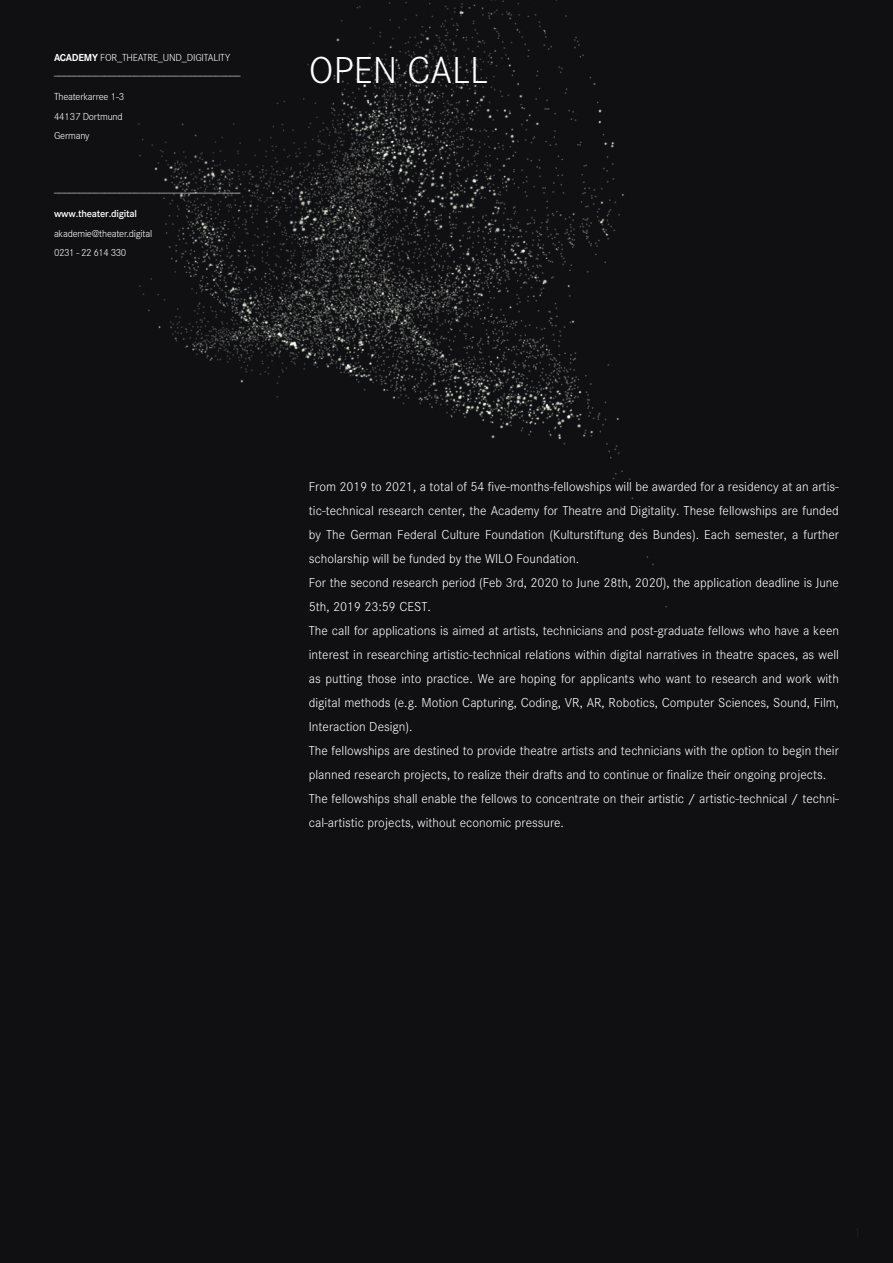
<style>
.page{position:relative;width:893px;height:1263px;background:#101013}
.page>*{position:absolute;margin:0;border:0;box-sizing:border-box;transform-origin:0 0}
.t1{font:300 39px "Corporate S";color:#fff}
.t2{font:300 13.5px/24px "Corporate S";color:#fff}
.t3{font:300 10.5px/19.5px "Corporate S Pro";letter-spacing:-.02em;color:#fff}
.t4{font:600 10.5px "Corporate S";letter-spacing:-.02em;color:#fff}
.s1{font-weight:700}
</style>
<div class="page">
<img style="left:138px;top:0;width:561px;height:660px">
<p class="t3" style="left:54px;top:50px;width:188px;line-height:13.5px"><span class="s1">ACADEMY</span> FOR_THEATRE_UND_DIGITALITY _____________________________________</p>
<p class="t3" style="left:54px;top:86px;width:72px">Theaterkarree 1-3<br>44137 Dortmund<br>Germany</p>
<p class="t3" style="left:54px;top:178px;width:188px">_____________________________________</p>
<p class="t4" style="left:54px;top:208px;width:85px">www.theater.digital</p>
<p class="t3" style="left:54px;top:223px;width:100px">akademie@theater.digital<br>0231 - 22 614 330</p>
<h1 class="t1" style="left:309px;top:48px;width:181px">OPEN CALL</h1>
<p class="t2" style="left:309px;top:475px;width:532px">From 2019 to 2021, a total of 54 five-months-fellowships will be awarded for a residency at an artis&shy;tic-technical research center, the Academy for Theatre and Digitality. These fellowships are funded by The German Federal Culture Foundation (Kulturstiftung des Bundes). Each semester, a further scholarship will be funded by the WILO Foundation.<br>For the second research period (Feb 3rd, 2020 to June 28th, 2020), the application deadline is June 5th, 2019 23:59 CEST.<br>The call for applications is aimed at artists, technicians and post-graduate fellows who have a keen interest in researching artistic-technical relations within digital narratives in theatre spaces, as well as putting those into practice. We are hoping for applicants who want to research and work with digital methods (e.g. Motion Capturing, Coding, VR, AR, Robotics, Computer Sciences, Sound, Film, Interaction Design).<br>The fellowships are destined to provide theatre artists and technicians with the option to begin their planned research projects, to realize their drafts and to continue or finalize their ongoing projects.<br>The fellowships shall enable the fellows to concentrate on their artistic / artistic-technical / techni&shy;cal-artistic projects, without economic pressure.</p>
</div>
